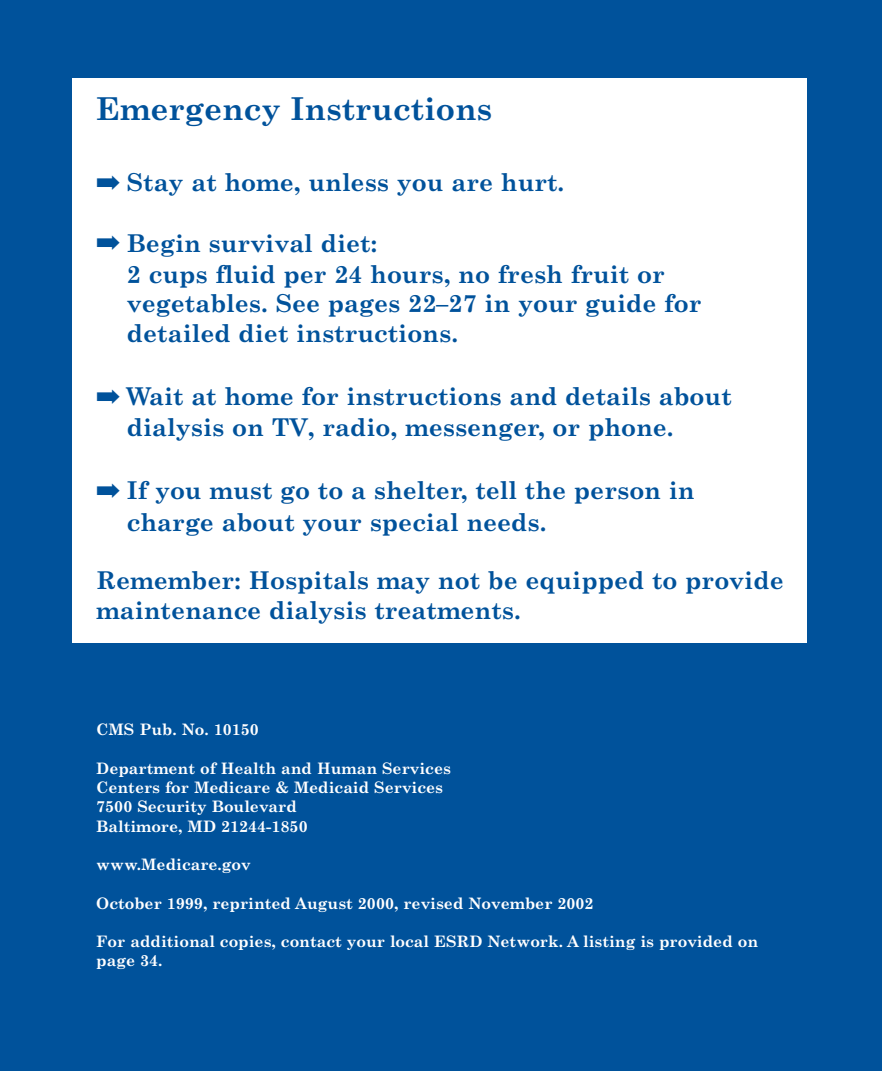
<style>
.page{position:relative;width:882px;height:1071px;background:#00529b}
.page>*{position:absolute;margin:0;border:0;box-sizing:border-box;transform-origin:0 0}
.t1{font:700 31.5px "Century Schoolbook";color:#00529b}
.t2{font:700 24.5px/29.9px "Century Schoolbook";color:#00529b}
.t3{font:700 15.75px/19.2px "Century Schoolbook";color:#fff}
</style>
<div class="page">
<div style="left:72px;top:78px;width:735px;height:565px;background:#fff"></div>
<p class="t1" style="left:96px;top:96px;width:398px">Emergency Instructions</p>
<p class="t2" style="left:96px;top:169px;width:470px">➡ Stay at home, unless you are hurt.</p>
<p class="t2" style="left:127px;top:230px;width:576px;text-indent:-31px">➡ Begin survival diet:<br>2 cups fluid per 24 hours, no fresh fruit or vegetables. See pages 22–27 in your guide for detailed diet instructions.</p>
<p class="t2" style="left:127px;top:383px;width:606px;line-height:31.2px;text-indent:-31px">➡ Wait at home for instructions and details about dialysis on TV, radio, messenger, or phone.</p>
<p class="t2" style="left:127px;top:477px;width:569px;line-height:31.2px;text-indent:-31px">➡ If you must go to a shelter, tell the person in charge about your special needs.</p>
<p class="t2" style="left:96px;top:568px;width:689px;line-height:29.4px">Remember: Hospitals may not be equipped to provide maintenance dialysis treatments.</p>
<p class="t3" style="left:96px;top:722px;width:164px">CMS Pub. No. 10150</p>
<p class="t3" style="left:96px;top:760px;width:356px">Department of Health and Human Services Centers for Medicare &amp; Medicaid Services 7500 Security Boulevard<br>Baltimore, MD 21244-1850</p>
<p class="t3" style="left:96px;top:856px;width:156px">www.Medicare.gov</p>
<p class="t3" style="left:96px;top:895px;width:499px">October 1999, reprinted August 2000, revised November 2002</p>
<p class="t3" style="left:96px;top:933px;width:663px">For additional copies, contact your local ESRD Network. A listing is provided on page 34.</p>
</div>
